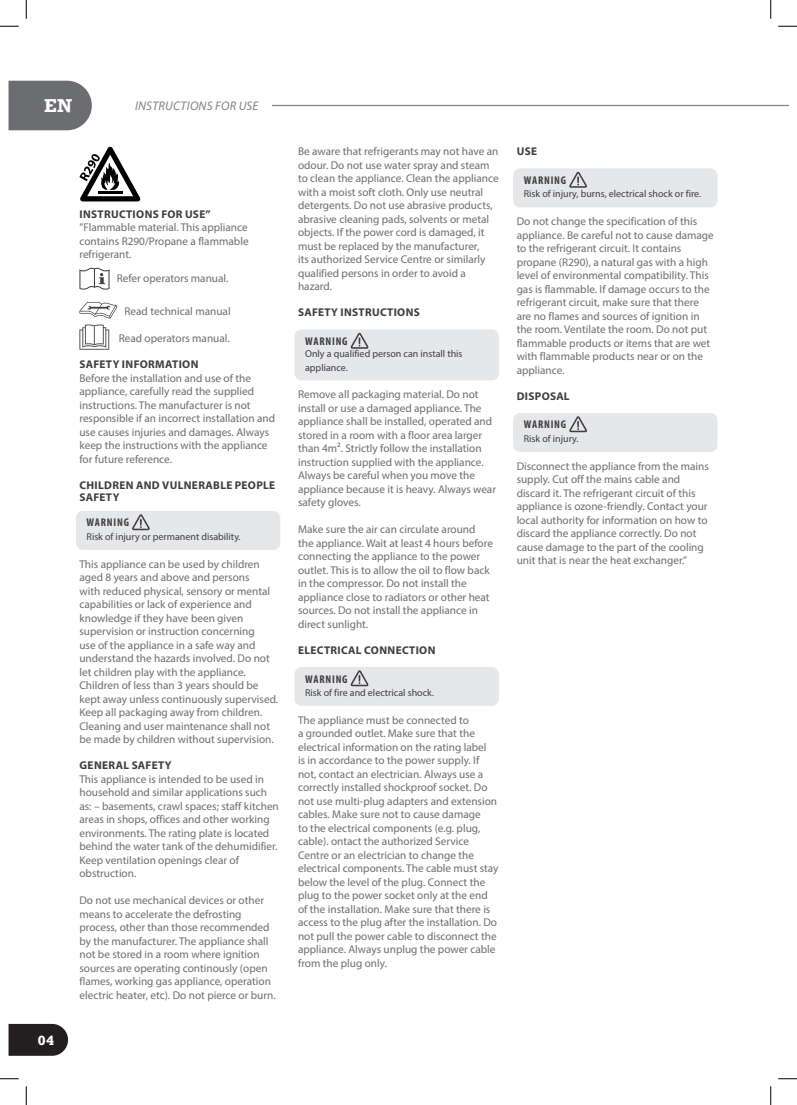
<style>
.page{position:relative;width:797px;height:1105px;background:#fff}
.page>*{position:absolute;margin:0;border:0;box-sizing:border-box;transform-origin:0 0}
.t1{font:700 17.5px "Rockwell";color:#fff}
.t2{font:italic 12.5px "Myriad Pro";letter-spacing:.02em;color:#808285}
.t3{font:700 12.5px "Rockwell";color:#fff}
.t4{font:11.25px/13.5px "Myriad Pro";color:#6c6d70}
.t5{font:700 11.25px/12.5px "Myriad Pro";letter-spacing:.03em;color:#3e3e3f}
.t6{font:700 condensed 11.25px "Myriad Pro";letter-spacing:.07em;color:#3e3e3f}
.t7{font:10px/13.5px "Myriad Pro";color:#3e3e3f}
</style>
<div class="page">
<svg style="left:9px;top:81px;width:83px;height:49px"></svg>
<svg style="left:9px;top:1024px;width:59px;height:32px"></svg>
<hr style="left:272px;top:105px;width:498px;height:1px;background:#808285">
<svg style="left:770px;top:105px;width:18px;height:1px"></svg>
<div style="left:76px;top:511px;width:204px;height:39px;background:#e6e7e9;border-radius:7px"></div>
<svg style="left:79px;top:147px;width:61px;height:54px"></svg>
<svg style="left:79px;top:268px;width:30px;height:22px"></svg>
<svg style="left:79px;top:302px;width:38px;height:16px"></svg>
<svg style="left:79px;top:324px;width:30px;height:26px"></svg>
<svg style="left:132px;top:514px;width:18px;height:16px"></svg>
<div style="left:294px;top:329px;width:205px;height:51px;background:#e6e7e9;border-radius:7px"></div>
<div style="left:294px;top:667px;width:205px;height:39px;background:#e6e7e9;border-radius:7px"></div>
<svg style="left:350px;top:333px;width:18px;height:16px"></svg>
<svg style="left:350px;top:670px;width:18px;height:16px"></svg>
<div style="left:513px;top:168px;width:204px;height:39px;background:#e6e7e9;border-radius:7px"></div>
<div style="left:513px;top:413px;width:204px;height:39px;background:#e6e7e9;border-radius:7px"></div>
<svg style="left:569px;top:172px;width:18px;height:16px"></svg>
<svg style="left:569px;top:416px;width:18px;height:16px"></svg>
<svg style="left:0;top:25px;width:19px;height:2px"></svg>
<svg style="left:778px;top:25px;width:19px;height:2px"></svg>
<svg style="left:0;top:1078px;width:19px;height:1px"></svg>
<svg style="left:778px;top:1078px;width:19px;height:1px"></svg>
<svg style="left:25px;top:0;width:2px;height:19px"></svg>
<svg style="left:25px;top:1086px;width:2px;height:19px"></svg>
<svg style="left:770px;top:0;width:1px;height:19px"></svg>
<svg style="left:770px;top:1086px;width:1px;height:19px"></svg>
<h1 class="t1" style="left:44px;top:94px;width:30px">EN</h1>
<p class="t2" style="left:135px;top:98px;width:125px">INSTRUCTIONS FOR USE</p>
<p class="t3" style="left:38px;top:1032px;width:18px">04</p>
<p class="t5" style="left:80px;top:207px;width:133px">INSTRUCTIONS FOR USE”</p>
<p class="t4" style="left:79px;top:220px;width:171px;text-align:justify">”Flammable material. This appliance contains R290/Propane a flammable refrigerant.</p>
<p class="t4" style="left:117px;top:271px;width:113px">Refer operators manual.</p>
<p class="t4" style="left:124px;top:304px;width:108px">Read technical manual</p>
<p class="t4" style="left:119px;top:331px;width:112px">Read operators manual.</p>
<p class="t5" style="left:80px;top:358px;width:120px">SAFETY INFORMATION</p>
<p class="t4" style="left:79px;top:371px;width:197px">Before the installation and use of the appliance, carefully read the supplied instructions. The manufacturer is not responsible if an incorrect installation and use causes injuries and damages. Always keep the instructions with the appliance for future reference.</p>
<p class="t5" style="left:80px;top:478px;width:197px">CHILDREN AND VULNERABLE PEOPLE<br>SAFETY</p>
<p class="t6" style="left:87px;top:516px;width:44px">WARNING</p>
<p class="t7" style="left:86px;top:530px;width:156px">Risk of injury or permanent disability.</p>
<p class="t4" style="left:79px;top:557px;width:200px">This appliance can be used by children aged 8 years and above and persons<br>with reduced physical, sensory or mental capabilities or lack of experience and knowledge if they have been given supervision or instruction concerning<br>use of the appliance in a safe way and understand the hazards involved. Do not let children play with the appliance.<br>Children of less than 3 years should be kept away unless continuously supervised.<br>Keep all packaging away from children.<br>Cleaning and user maintenance shall not be made by children without supervision.</p>
<p class="t5" style="left:80px;top:759px;width:94px">GENERAL SAFETY</p>
<p class="t4" style="left:79px;top:772px;width:201px">This appliance is intended to be used in household and similar applications such as: – basements, crawl spaces; staff kitchen areas in shops, offices and other working environments. The rating plate is located behind the water tank of the dehumidifier.<br>Keep ventilation openings clear of obstruction.</p>
<p class="t4" style="left:79px;top:893px;width:198px">Do not use mechanical devices or other means to accelerate the defrosting process, other than those recommended by the manufacturer. The appliance shall not be stored in a room where ignition sources are operating continously (open flames, working gas appliance, operation electric heater, etc). Do not pierce or burn.</p>
<p class="t4" style="left:298px;top:144px;width:202px">Be aware that refrigerants may not have an odour. Do not use water spray and steam to clean the appliance. Clean the appliance with a moist soft cloth. Only use neutral detergents. Do not use abrasive products, abrasive cleaning pads, solvents or metal objects. If the power cord is damaged, it must be replaced by the manufacturer,<br>its authorized Service Centre or similarly qualified persons in order to avoid a hazard.</p>
<p class="t5" style="left:298px;top:306px;width:123px">SAFETY INSTRUCTIONS</p>
<p class="t6" style="left:305px;top:334px;width:44px">WARNING</p>
<p class="t7" style="left:305px;top:347px;width:159px">Only a qualified person can install this appliance.</p>
<p class="t4" style="left:298px;top:387px;width:199px">Remove all packaging material. Do not install or use a damaged appliance. The appliance shall be installed, operated and stored in a room with a floor area larger than 4m². Strictly follow the installation instruction supplied with the appliance.<br>Always be careful when you move the appliance because it is heavy. Always wear safety gloves.</p>
<p class="t4" style="left:298px;top:522px;width:196px">Make sure the air can circulate around the appliance. Wait at least 4 hours before connecting the appliance to the power outlet. This is to allow the oil to flow back in the compressor. Do not install the appliance close to radiators or other heat sources. Do not install the appliance in direct sunlight.</p>
<p class="t5" style="left:298px;top:643px;width:139px">ELECTRICAL CONNECTION</p>
<p class="t6" style="left:305px;top:672px;width:44px">WARNING</p>
<p class="t7" style="left:305px;top:686px;width:130px">Risk of fire and electrical shock.</p>
<p class="t4" style="left:298px;top:713px;width:202px">The appliance must be connected to<br>a grounded outlet. Make sure that the electrical information on the rating label<br>is in accordance to the power supply. If not, contact an electrician. Always use a correctly installed shockproof socket. Do not use multi-plug adapters and extension cables. Make sure not to cause damage<br>to the electrical components (e.g. plug, cable). ontact the authorized Service Centre or an electrician to change the electrical components. The cable must stay below the level of the plug. Connect the plug to the power socket only at the end of the installation. Make sure that there is access to the plug after the installation. Do not pull the power cable to disconnect the appliance. Always unplug the power cable from the plug only.</p>
<p class="t5" style="left:517px;top:145px;width:22px">USE</p>
<p class="t6" style="left:524px;top:173px;width:44px">WARNING</p>
<p class="t7" style="left:523px;top:187px;width:179px">Risk of injury, burns, electrical shock or fire.</p>
<p class="t4" style="left:516px;top:214px;width:199px">Do not change the specification of this appliance. Be careful not to cause damage to the refrigerant circuit. It contains propane (R290), a natural gas with a high level of environmental compatibility. This gas is flammable. If damage occurs to the refrigerant circuit, make sure that there are no flames and sources of ignition in the room. Ventilate the room. Do not put flammable products or items that are wet with flammable products near or on the appliance.</p>
<p class="t5" style="left:517px;top:389px;width:54px">DISPOSAL</p>
<p class="t6" style="left:524px;top:418px;width:44px">WARNING</p>
<p class="t7" style="left:523px;top:432px;width:56px">Risk of injury.</p>
<p class="t4" style="left:516px;top:459px;width:194px">Disconnect the appliance from the mains supply. Cut off the mains cable and discard it. The refrigerant circuit of this appliance is ozone-friendly. Contact your local authority for information on how to discard the appliance correctly. Do not cause damage to the part of the cooling unit that is near the heat exchanger.”</p>
</div>
